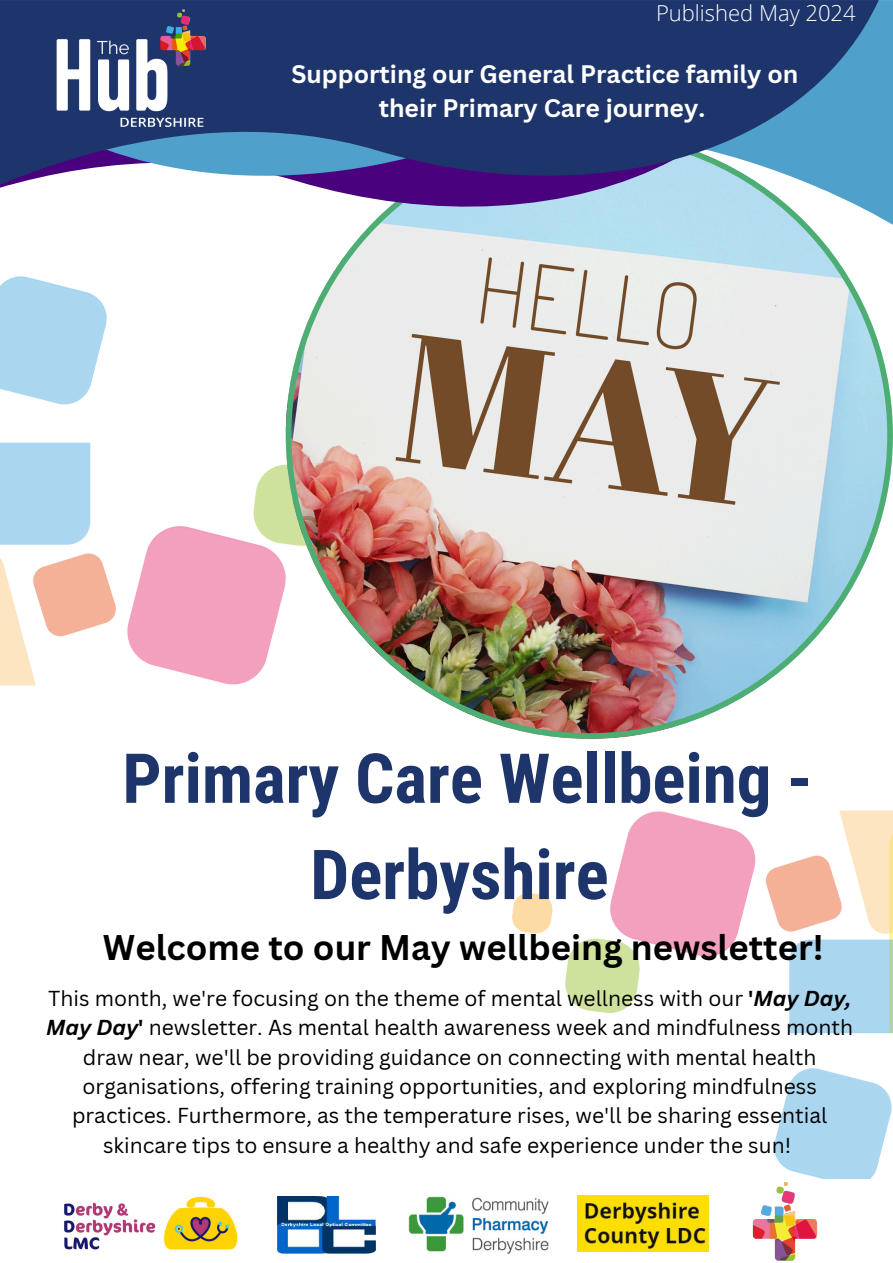
<style>
.page{position:relative;width:893px;height:1263px;background:#fff}
.page>*{position:absolute;margin:0;border:0;box-sizing:border-box;transform-origin:0 0}
.t1{font:700 69px/96.2px "Roboto Condensed";color:#1e356b;text-align:center}
.t2{font:700 34.72px "Canva Sans";color:#000}
.t3{font:700 24.67px/34.1px "Canva Sans";color:#fff;text-align:center}
.t4{font:300 21.98px "Open Sans";color:#fff}
.t5{font:21.08px/29.3px "Canva Sans";color:#000;text-align:center}
.s1{font-weight:700}
.s2{font-weight:700;font-style:italic}
</style>
<div class="page">
<img style="left:0;top:276px;width:286px;height:410px">
<img style="left:286px;top:226px;width:607px;height:513px">
<svg style="left:0;top:0;width:878px;height:226px;background:#536b98"></svg>
<img style="left:512px;top:810px;width:381px;height:369px">
<img style="left:64px;top:1196px;width:174px;height:54px">
<img style="left:278px;top:1196px;width:97px;height:57px">
<img style="left:408px;top:1196px;width:140px;height:58px">
<img style="left:577px;top:1195px;width:132px;height:56px">
<img style="left:737px;top:1175px;width:96px;height:86px">
<img style="left:15px;top:7px;width:245px;height:130px">
<h2 class="t4" style="left:656px;top:-3px;width:201px">Published May 2024</h2>
<p class="t3" style="left:291px;top:56px;width:508px">Supporting our General Practice family on their Primary Care journey.</p>
<p class="t1" style="left:122px;top:731px;width:691px">Primary Care Wellbeing -<br>Derbyshire</p>
<p class="t2" style="left:103px;top:923px;width:722px">Welcome to our May wellbeing newsletter!</p>
<p class="t5" style="left:46px;top:983px;width:808px">This month, we're focusing on the theme of mental wellness with our <span class="s1">'</span><span class="s2">May Day, May Day</span><span class="s1">'</span> newsletter. As mental health awareness week and mindfulness month draw near, we'll be providing guidance on connecting with mental health organisations, offering training opportunities, and exploring mindfulness practices. Furthermore, as the temperature rises, we'll be sharing essential skincare tips to ensure a healthy and safe experience under the sun!</p>
</div>
